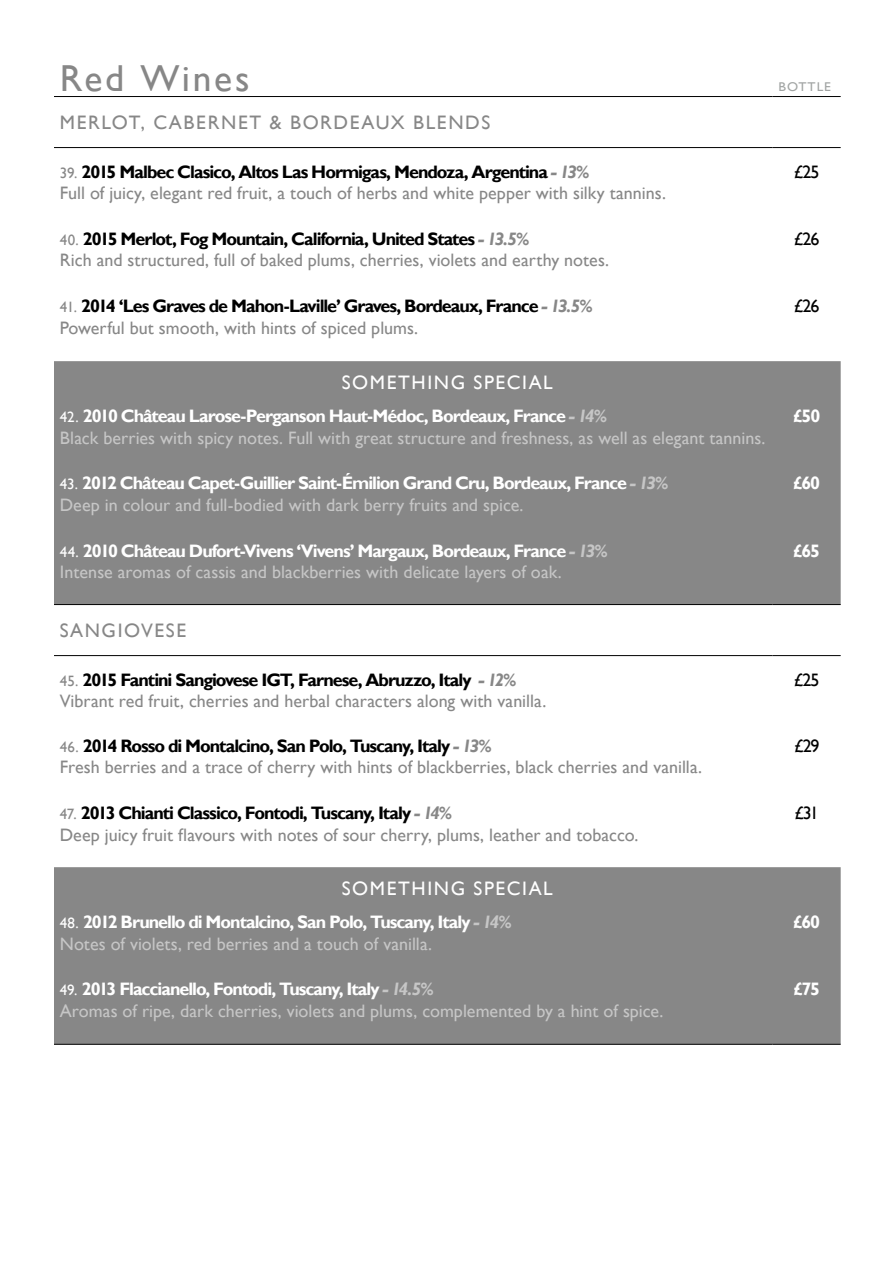
<style>
.page{position:relative;width:893px;height:1263px;background:#fff}
.page>*{position:absolute;margin:0;border:0;box-sizing:border-box;transform-origin:0 0}
.t1{font:37.5px "Gill Sans";letter-spacing:.07em;color:#878787}
.t2{font:19.5px "Gill Sans";letter-spacing:.08em;color:#878787}
.t3{font:19.5px "Gill Sans";letter-spacing:.08em;color:#fff}
.t4{font:18px/21.6px "Gill Sans";color:#878787}
.t5{font:18px/21.6px "Gill Sans";color:#c6c6c6}
.t6{font:700 18px/21.6px "Gill Sans";letter-spacing:-.055em;color:#fff}
.t7{font:700 18px/21.6px "Gill Sans";letter-spacing:-.055em;color:#000}
.t8{font:18px "Gill Sans";letter-spacing:-.07em;color:#000}
.t9{font:12.75px "Gill Sans";letter-spacing:.075em;color:#a2a5a4;scale:1.06 1}
.s1{font-size:15px}
.s2{font-weight:700;color:#000}
.s3{font-weight:700;font-style:italic}
.s4{font-weight:400;font-size:15px;color:#878787}
.s5{font-style:italic;color:#878787}
.s6{font-weight:400;color:#878787}
.s7{font-size:15px;color:#fff}
.s8{font-weight:700;color:#fff}
.s9{font-weight:400;font-size:15px}
.s10{font-style:italic;color:#c6c6c6}
.s11{font-weight:400;color:#c6c6c6}
</style>
<div class="page">
<svg style="left:54px;top:361px;width:787px;height:683px;fill:#878787"></svg>
<hr style="left:54px;top:604px;width:719px;height:1px;background:#000">
<hr style="left:773px;top:604px;width:68px;height:1px;background:#000">
<hr style="left:54px;top:96px;width:719px;height:1px;background:#000">
<hr style="left:773px;top:96px;width:68px;height:1px;background:#000">
<hr style="left:54px;top:1044px;width:719px;height:1px;background:#000">
<hr style="left:773px;top:1044px;width:68px;height:1px;background:#000">
<hr style="left:54px;top:147px;width:719px;height:1px;background:#000">
<hr style="left:773px;top:147px;width:68px;height:1px;background:#000">
<hr style="left:54px;top:655px;width:719px;height:1px;background:#000">
<hr style="left:773px;top:655px;width:68px;height:1px;background:#000">
<h1 class="t1" style="left:60px;top:56px;width:191px">Red Wines</h1>
<p class="t9" style="left:778px;top:79px;width:51px">BOTTLE</p>
<p class="t2" style="left:60px;top:111px;width:432px">MERLOT, CABERNET &amp; BORDEAUX BLENDS</p>
<p class="t4" style="left:60px;top:161px;width:608px"><span class="s1">39.</span> <span class="s2">2015 Malbec Clasico, Altos Las Hormigas, Mendoza, Argentina</span> <span class="s3">- 13%<br></span>Full of juicy, elegant red fruit, a touch of herbs and white pepper with silky tannins.</p>
<p class="t8" style="left:794px;top:161px;width:27px">£25</p>
<p class="t4" style="left:60px;top:228px;width:551px"><span class="s1">40.</span> <span class="s2">2015 Merlot, Fog Mountain, California, United States</span> <span class="s3">- 13.5%<br></span>Rich and structured, full of baked plums, cherries, violets and earthy notes.</p>
<p class="t8" style="left:794px;top:228px;width:27px">£26</p>
<p class="t7" style="left:60px;top:296px;width:534px"><span class="s4">41.</span> 2014 ‘Les Graves de Mahon-Laville’ Graves, Bordeaux, France <span class="s5">- 13.5%<br></span><span class="s6">Powerful but smooth, with hints of spiced plums.</span></p>
<p class="t8" style="left:794px;top:296px;width:27px">£26</p>
<p class="t3" style="left:342px;top:371px;width:213px">SOMETHING SPECIAL</p>
<p class="t5" style="left:60px;top:405px;width:707px"><span class="s7">42.</span> <span class="s8">2010 Château Larose-Perganson Haut-Médoc, Bordeaux, France</span> <span class="s3">- 14%<br></span>Black berries with spicy notes. Full with great structure and freshness, as well as elegant tannins.</p>
<p class="t6" style="left:793px;top:406px;width:29px">£50</p>
<p class="t6" style="left:60px;top:473px;width:610px"><span class="s9">43.</span> 2012 Château Capet-Guillier Saint-Émilion Grand Cru, Bordeaux, France <span class="s10">- 13%<br></span><span class="s11">Deep in colour and full-bodied with dark berry fruits and spice.</span></p>
<p class="t6" style="left:793px;top:473px;width:29px">£60</p>
<p class="t5" style="left:60px;top:540px;width:549px"><span class="s7">44.</span> <span class="s8">2010 Château Dufort-Vivens ‘Vivens’ Margaux, Bordeaux, France</span> <span class="s3">- 13%<br></span>Intense aromas of cassis and blackberries with delicate layers of oak.</p>
<p class="t6" style="left:793px;top:540px;width:28px">£65</p>
<p class="t2" style="left:60px;top:619px;width:128px">SANGIOVESE</p>
<p class="t4" style="left:60px;top:669px;width:488px"><span class="s1">45.</span> <span class="s2">2015 Fantini Sangiovese IGT, Farnese, Abruzzo, Italy</span> <span class="s3">- 12%<br></span>Vibrant red fruit, cherries and herbal characters along with vanilla.</p>
<p class="t8" style="left:794px;top:669px;width:27px">£25</p>
<p class="t4" style="left:60px;top:735px;width:644px"><span class="s1">46.</span> <span class="s2">2014 Rosso di Montalcino, San Polo, Tuscany, Italy</span> <span class="s3">- 13%<br></span>Fresh berries and a trace of cherry with hints of blackberries, black cherries and vanilla.</p>
<p class="t8" style="left:794px;top:735px;width:27px">£29</p>
<p class="t4" style="left:60px;top:803px;width:580px"><span class="s1">47.</span> <span class="s2">2013 Chianti Classico, Fontodi, Tuscany, Italy</span> <span class="s3">- 14%<br></span>Deep juicy fruit flavours with notes of sour cherry, plums, leather and tobacco.</p>
<p class="t8" style="left:795px;top:803px;width:26px">£31</p>
<p class="t3" style="left:342px;top:877px;width:213px">SOMETHING SPECIAL</p>
<p class="t6" style="left:60px;top:911px;width:453px"><span class="s9">48.</span> 2012 Brunello di Montalcino, San Polo, Tuscany, Italy <span class="s10">- 14%<br></span><span class="s11">Notes of violets, red berries and a touch of vanilla.</span></p>
<p class="t6" style="left:793px;top:911px;width:29px">£60</p>
<p class="t5" style="left:60px;top:979px;width:605px"><span class="s7">49.</span> <span class="s8">2013 Flaccianello, Fontodi, Tuscany, Italy</span> <span class="s3">- 14.5%<br></span>Aromas of ripe, dark cherries, violets and plums, complemented by a hint of spice.</p>
<p class="t6" style="left:793px;top:979px;width:28px">£75</p>
</div>
